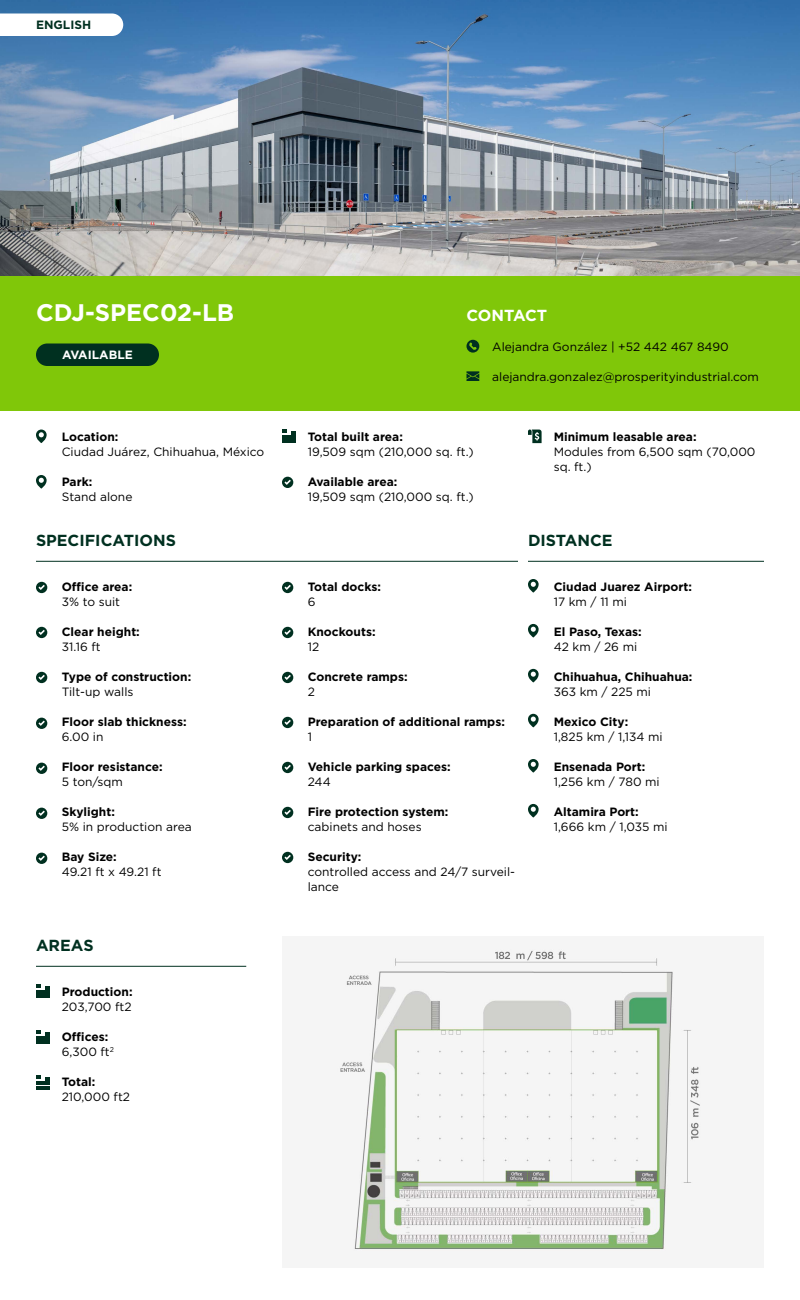
<style>
.page{position:relative;width:800px;height:1300px;background:#fff}
.page>*{position:absolute;margin:0;border:0;box-sizing:border-box;transform-origin:0 0}
.t1{font:700 24px "Gotham";color:#fff}
.t2{font:700 16px "Gotham";color:#003020}
.t3{font:700 16px "Gotham";letter-spacing:-.01em;color:#fff}
.t4{font:12px/15px "Gotham";color:#000}
.t5{font:700 12px/15px "Gotham";color:#000}
.t6{font:700 12px "Gotham";color:#fff}
.t7{font:700 12px "Gotham";color:#003020}
.s1{font-weight:400}
</style>
<div class="page">
<div style="left:0;top:276px;width:800px;height:135px;background:#80c709"></div>
<hr style="left:36px;top:561px;width:482px;height:1px;background:#003020">
<hr style="left:36px;top:966px;width:210px;height:1px;background:#003020">
<hr style="left:528px;top:561px;width:236px;height:1px;background:#003020">
<img style="left:0;top:0;width:800px;height:276px">
<img style="left:337px;top:949px;width:364px;height:302px">
<div style="left:36px;top:344px;width:123px;height:22px;background:#003020;border-radius:11px"></div>
<svg style="left:0;top:14px;width:123px;height:22px"></svg>
<svg style="left:36px;top:582px;width:11px;height:11px"></svg>
<svg style="left:282px;top:582px;width:11px;height:11px"></svg>
<svg style="left:282px;top:477px;width:11px;height:11px"></svg>
<svg style="left:36px;top:672px;width:11px;height:11px"></svg>
<svg style="left:282px;top:672px;width:11px;height:11px"></svg>
<svg style="left:36px;top:627px;width:11px;height:11px"></svg>
<svg style="left:282px;top:627px;width:11px;height:11px"></svg>
<svg style="left:36px;top:718px;width:11px;height:11px"></svg>
<svg style="left:282px;top:717px;width:11px;height:11px"></svg>
<svg style="left:36px;top:853px;width:11px;height:11px"></svg>
<svg style="left:282px;top:852px;width:11px;height:11px"></svg>
<svg style="left:36px;top:808px;width:11px;height:11px"></svg>
<svg style="left:282px;top:807px;width:11px;height:11px"></svg>
<svg style="left:36px;top:763px;width:11px;height:11px"></svg>
<svg style="left:282px;top:762px;width:11px;height:11px"></svg>
<svg style="left:36px;top:430px;width:11px;height:13px"></svg>
<svg style="left:528px;top:579px;width:11px;height:14px"></svg>
<svg style="left:528px;top:759px;width:11px;height:14px"></svg>
<svg style="left:36px;top:475px;width:11px;height:14px"></svg>
<svg style="left:528px;top:624px;width:11px;height:14px"></svg>
<svg style="left:528px;top:804px;width:11px;height:14px"></svg>
<svg style="left:528px;top:669px;width:11px;height:13px"></svg>
<svg style="left:528px;top:714px;width:11px;height:13px"></svg>
<svg style="left:282px;top:430px;width:14px;height:13px"></svg>
<svg style="left:36px;top:984px;width:14px;height:14px"></svg>
<svg style="left:36px;top:1030px;width:14px;height:14px"></svg>
<svg style="left:36px;top:1076px;width:14px;height:13px"></svg>
<svg style="left:528px;top:430px;width:14px;height:13px"></svg>
<svg style="left:466px;top:371px;width:13px;height:10px"></svg>
<svg style="left:467px;top:340px;width:12px;height:13px"></svg>
<p class="t7" style="left:36px;top:17px;width:57px">ENGLISH</p>
<h1 class="t1" style="left:36px;top:297px;width:200px">CDJ-SPEC02-LB</h1>
<h2 class="t3" style="left:466px;top:305px;width:82px">CONTACT</h2>
<p class="t6" style="left:62px;top:347px;width:72px">AVAILABLE</p>
<p class="t5" style="left:62px;top:429px;width:58px">Location:</p>
<p class="t4" style="left:62px;top:444px;width:204px">Ciudad Juárez, Chihuahua, México</p>
<p class="t5" style="left:62px;top:474px;width:32px">Park:</p>
<p class="t4" style="left:62px;top:489px;width:72px">Stand alone</p>
<h2 class="t2" style="left:36px;top:530px;width:141px">SPECIFICATIONS</h2>
<p class="t5" style="left:62px;top:579px;width:72px">Office area:</p>
<p class="t4" style="left:62px;top:594px;width:60px">3% to suit</p>
<p class="t5" style="left:62px;top:624px;width:80px">Clear height:</p>
<p class="t4" style="left:62px;top:639px;width:40px">31.16 ft</p>
<p class="t5" style="left:62px;top:669px;width:131px">Type of construction:</p>
<p class="t4" style="left:62px;top:684px;width:73px">Tilt-up walls</p>
<p class="t5" style="left:62px;top:714px;width:126px">Floor slab thickness:</p>
<p class="t4" style="left:62px;top:729px;width:43px">6.00 in</p>
<p class="t5" style="left:62px;top:759px;width:102px">Floor resistance:</p>
<p class="t4" style="left:62px;top:774px;width:63px">5 ton/sqm</p>
<p class="t5" style="left:62px;top:804px;width:55px">Skylight:</p>
<p class="t4" style="left:62px;top:819px;width:131px">5% in production area</p>
<p class="t5" style="left:62px;top:849px;width:57px">Bay Size:</p>
<p class="t4" style="left:62px;top:864px;width:101px">49.21 ft x 49.21 ft</p>
<h2 class="t2" style="left:36px;top:935px;width:59px">AREAS</h2>
<p class="t5" style="left:62px;top:984px;width:72px">Production:</p>
<p class="t4" style="left:62px;top:999px;width:71px">203,700 ft2</p>
<p class="t5" style="left:62px;top:1029px;width:54px">Offices:<br><span class="s1">6,300 ft</span><sup>2</sup></p>
<p class="t5" style="left:62px;top:1074px;width:35px">Total:</p>
<p class="t4" style="left:62px;top:1089px;width:70px">210,000 ft2</p>
<p class="t4" style="left:492px;top:339px;width:238px">Alejandra González | +52 442 467 8490</p>
<p class="t4" style="left:492px;top:369px;width:268px">alejandra.gonzalez@prosperityindustrial.com</p>
<p class="t5" style="left:308px;top:429px;width:97px">Total built area:</p>
<p class="t4" style="left:308px;top:444px;width:168px">19,509 sqm (210,000 sq. ft.)</p>
<p class="t5" style="left:308px;top:474px;width:91px">Available area:</p>
<p class="t4" style="left:308px;top:489px;width:168px">19,509 sqm (210,000 sq. ft.)</p>
<p class="t5" style="left:554px;top:429px;width:144px">Minimum leasable area:</p>
<p class="t4" style="left:554px;top:444px;width:203px">Modules from 6,500 sqm (70,000 sq. ft.)</p>
<h2 class="t2" style="left:528px;top:530px;width:86px">DISTANCE</h2>
<p class="t5" style="left:308px;top:579px;width:75px">Total docks:</p>
<p class="t4" style="left:308px;top:594px;width:9px">6</p>
<p class="t5" style="left:308px;top:624px;width:69px">Knockouts:</p>
<p class="t4" style="left:308px;top:639px;width:13px">12</p>
<p class="t5" style="left:308px;top:669px;width:101px">Concrete ramps:</p>
<p class="t4" style="left:308px;top:684px;width:9px">2</p>
<p class="t5" style="left:308px;top:714px;width:199px">Preparation of additional ramps:</p>
<p class="t4" style="left:308px;top:729px;width:6px">1</p>
<p class="t5" style="left:308px;top:759px;width:145px">Vehicle parking spaces:</p>
<p class="t4" style="left:308px;top:774px;width:24px">244</p>
<p class="t5" style="left:308px;top:804px;width:142px">Fire protection system:</p>
<p class="t4" style="left:308px;top:819px;width:115px">cabinets and hoses</p>
<p class="t5" style="left:308px;top:849px;width:55px">Security:</p>
<p class="t4" style="left:308px;top:864px;width:209px">controlled access and 24/7 surveil&shy;lance</p>
<p class="t5" style="left:554px;top:579px;width:140px">Ciudad Juarez Airport:</p>
<p class="t4" style="left:554px;top:594px;width:75px">17 km / 11 mi</p>
<p class="t5" style="left:554px;top:624px;width:90px">El Paso, Texas:</p>
<p class="t4" style="left:554px;top:639px;width:85px">42 km / 26 mi</p>
<p class="t5" style="left:554px;top:669px;width:140px">Chihuahua, Chihuahua:</p>
<p class="t4" style="left:554px;top:684px;width:99px">363 km / 225 mi</p>
<p class="t5" style="left:554px;top:714px;width:76px">Mexico City:</p>
<p class="t4" style="left:554px;top:729px;width:110px">1,825 km / 1,134 mi</p>
<p class="t5" style="left:554px;top:759px;width:93px">Ensenada Port:</p>
<p class="t4" style="left:554px;top:774px;width:108px">1,256 km / 780 mi</p>
<p class="t5" style="left:554px;top:804px;width:87px">Altamira Port:</p>
<p class="t4" style="left:554px;top:819px;width:115px">1,666 km / 1,035 mi</p>
</div>
